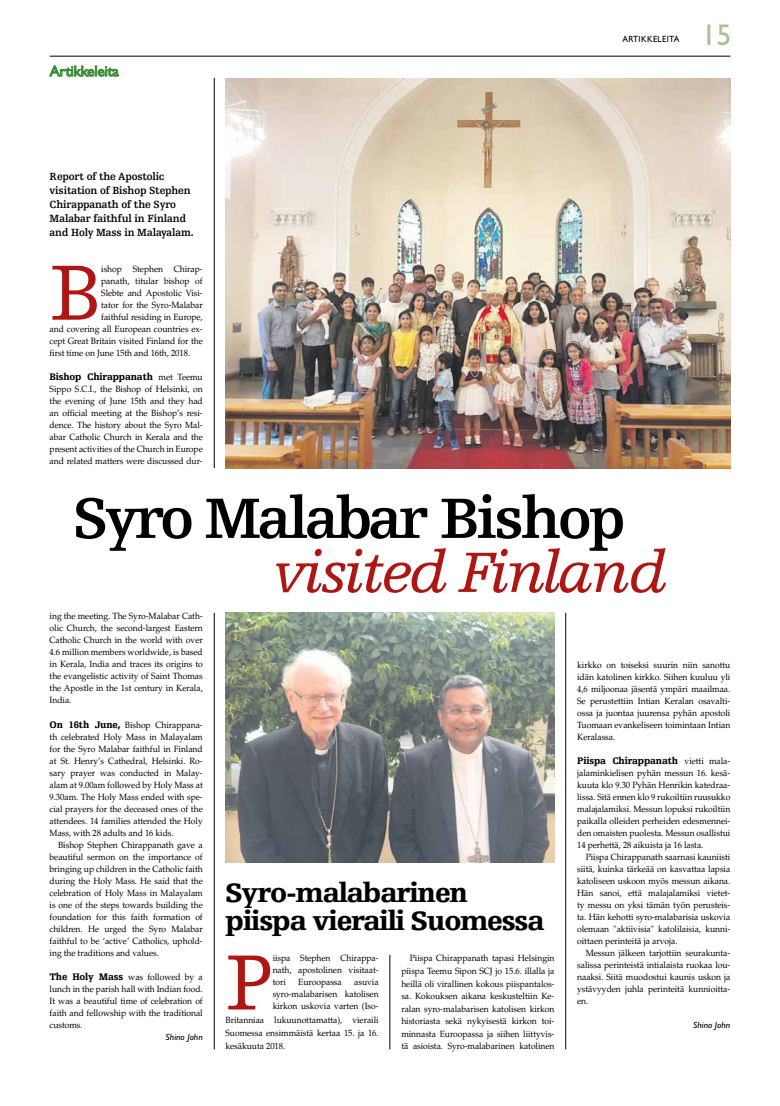
<style>
.page{position:relative;width:780px;height:1106px;background:#fff}
.page>*{position:absolute;margin:0;border:0;box-sizing:border-box;transform-origin:0 0}
.t1{font:82.6px "Egyptienne FLT Std";color:#ae1613;scale:.95 1}
.t2{font:700 60px "Egyptienne FLT Std";letter-spacing:-.05em;color:#000}
.t3{font:italic 60px "Egyptienne FLT Std";letter-spacing:-.05em;color:#ae1613}
.t4{font:30px "Gill Sans Std";color:#aac194}
.t5{font:900 28px/28px "Egyptienne FLT Std";letter-spacing:-.04em;color:#000}
.t6{font:15px "Gill Sans Std";letter-spacing:-.01em;color:#3a8c38}
.t7{font:700 11px/14px "Egyptienne FLT Std";letter-spacing:-.015em;color:#000;scale:.95 1}
.t8{font:900 10px "Egyptienne FLT Std";letter-spacing:-.015em;color:#000;scale:.95 1}
.t9{font:9px/12px "Palatino LT Std";letter-spacing:-.005em;color:#000;text-align:justify;scale:.95 1}
.t10{font:italic 9px "Gill Sans Std";color:#000;scale:1.05 1}
.t11{font:9px "Gill Sans Std";letter-spacing:.04em;color:#000;scale:.95 1}
.s1{font-family:"Palatino LT Std";font-weight:400;font-size:9px}
.s2{font-family:"Egyptienne FLT Std";font-weight:900;font-size:10px}
</style>
<div class="page">
<hr style="left:50px;top:56px;width:680px;height:1px;background:#000">
<svg style="left:49px;top:66px;width:70px;height:10px"></svg>
<img style="left:225px;top:613px;width:329px;height:249px">
<img style="left:225px;top:78px;width:505px;height:390px">
<hr style="left:214px;top:78px;width:1px;height:390px;background:#000">
<hr style="left:214px;top:613px;width:1px;height:436px;background:#000">
<hr style="left:565px;top:613px;width:1px;height:436px;background:#000">
<hr style="left:389px;top:954px;width:1px;height:95px;background:#000">
<h3 class="t6" style="left:50px;top:62px;width:71px">Artikkeleita</h3>
<p class="t7" style="left:50px;top:169px;width:153px">Report of the Apostolic visitation of Bishop Stephen<br>Chirappanath of the Syro<br>Malabar faithful in Finland and Holy Mass in Malayalam.</p>
<h1 class="t1" style="left:50px;top:247px;width:57px">B</h1>
<p class="t9" style="left:101px;top:263px;width:108px">ishop Stephen Chirap-</p>
<p class="t9" style="left:101px;top:275px;width:108px">panath, titular bishop of</p>
<p class="t9" style="left:101px;top:287px;width:108px">Slebte and Apostolic Visi-</p>
<p class="t9" style="left:101px;top:299px;width:108px">tator for the Syro-Malabar</p>
<p class="t9" style="left:101px;top:311px;width:108px">faithful residing in Europe,</p>
<p class="t9" style="left:50px;top:323px;width:163px">and covering all European countries ex-</p>
<p class="t9" style="left:50px;top:335px;width:163px">cept Great Britain visited Finland for the</p>
<p class="t9" style="left:50px;top:347px;width:149px">first time on June 15th and 16th, 2018.</p>
<p class="t8" style="left:50px;top:371px;width:163px">Bishop Chirappanath <span class="s1">met Teemu</span></p>
<p class="t9" style="left:50px;top:383px;width:163px">Sippo S.C.I., the Bishop of Helsinki, on the evening of June 15th and they had an official meeting at the Bishop’s resi&shy;dence. The history about the Syro Mal&shy;abar Catholic Church in Kerala and the present activities of the Church in Europe and related matters were discussed dur-</p>
<p class="t11" style="left:622px;top:34px;width:62px">ARTIKKELEITA</p>
<h3 class="t4" style="left:701px;top:18px;width:31px">15</h3>
<h2 class="t2" style="left:72px;top:485px;width:554px">Syro Malabar Bishop</h2>
<h2 class="t3" style="left:273px;top:539px;width:396px">visited Finland</h2>
<p class="t9" style="left:50px;top:610px;width:163px">ing the meeting. The Syro-Malabar Cath&shy;olic Church, the second-largest Eastern Catholic Church in the world with over 4.6 million members worldwide, is based in Kerala, India and traces its origins to the evangelistic activity of Saint Thomas the Apostle in the 1st century in Kerala, India.</p>
<p class="t9" style="left:50px;top:718px;width:163px"><span class="s2">On 16th June,</span> Bishop Chirappana&shy;th celebrated Holy Mass in Malayalam for the Syro Malabar faithful in Finland at St. Henry’s Cathedral, Helsinki. Ro&shy;sary prayer was conducted in Malay&shy;alam at 9.00am followed by Holy Mass at 9.30am. The Holy Mass ended with spe&shy;cial prayers for the deceased ones of the attendees. 14 families attended the Holy Mass, with 28 adults and 16 kids.</p>
<p class="t9" style="left:50px;top:838px;width:163px;text-indent:9px">Bishop Stephen Chirappanath gave a beautiful sermon on the importance of bringing up children in the Catholic faith during the Holy Mass. He said that the celebration of Holy Mass in Malayalam is one of the steps towards building the foundation for this faith formation of children. He urged the Syro Malabar faithful to be ‘active’ Catholics, uphold&shy;ing the traditions and values.</p>
<p class="t9" style="left:50px;top:970px;width:163px"><span class="s2">The Holy Mass</span> was followed by a lunch in the parish hall with Indian food.<br>It was a beautiful time of celebration of faith and fellowship with the traditional customs.</p>
<p class="t10" style="left:165px;top:1031px;width:37px">Shino John</p>
<h3 class="t5" style="left:225px;top:878px;width:321px">Syro-malabarinen piispa vieraili Suomessa</h3>
<h1 class="t1" style="left:225px;top:937px;width:52px">P</h1>
<p class="t9" style="left:273px;top:952px;width:113px">iispa Stephen Chirappa&shy;nath, apostolinen visitaat&shy;tori</p>
<p class="t9" style="left:298px;top:976px;width:47px">Euroopassa</p>
<p class="t9" style="left:273px;top:976px;width:113px;text-indent:81px">asuvia syro-malabarisen katolisen kirkon uskovia varten (Iso-</p>
<p class="t9" style="left:225px;top:1013px;width:163px;line-height:13.3px">Britanniaa lukuunottamatta), vieraili Suomessa ensimmäistä kertaa 15. ja 16. kesäkuuta 2018.</p>
<p class="t9" style="left:401px;top:952px;width:163px;line-height:12.5px;text-indent:9px">Piispa Chirappanath tapasi Helsingin piispa Teemu Sipon SCJ jo 15.6. illalla ja heillä oli virallinen kokous piispantalos&shy;sa. Kokouksen aikana keskusteltiin Ke&shy;ralan syro-malabarisen katolisen kirkon historiasta sekä nykyisestä kirkon toi&shy;minnasta Euroopassa ja siihen liittyvis&shy;tä asioista. Syro-malabarinen katolinen</p>
<p class="t9" style="left:577px;top:659px;width:163px">kirkko on toiseksi suurin niin sanottu idän katolinen kirkko. Siihen kuuluu yli 4,6 miljoonaa jäsentä ympäri maailmaa.<br>Se perustettiin Intian Keralan osavalti&shy;ossa ja juontaa juurensa pyhän apostoli Tuomaan evankeliseen toimintaan Intian Keralassa.</p>
<p class="t8" style="left:577px;top:755px;width:163px">Piispa Chirappanath <span class="s1">vietti mala-</span></p>
<p class="t9" style="left:577px;top:767px;width:163px">jalaminkielisen pyhän messun 16. kesä&shy;kuuta klo 9.30 Pyhän Henrikin katedraa&shy;lissa. Sitä ennen klo 9 rukoiltiin ruusukko malajalamiksi. Messun lopuksi rukoiltiin paikalla olleiden perheiden edesmennei&shy;den omaisten puolesta. Messun osallistui 14 perhettä, 28 aikuista ja 16 lasta.</p>
<p class="t9" style="left:577px;top:851px;width:163px;text-indent:9px">Piispa Chirappanath saarnasi kauniisti siitä, kuinka tärkeää on kasvattaa lapsia katoliseen uskoon myös messun aikana.<br>Hän sanoi, että malajalamiksi vietet&shy;ty messu on yksi tämän työn perusteis&shy;ta. Hän kehotti syro-malabarisia uskovia olemaan "aktiivisia" katolilaisia, kunni&shy;oittaen perinteitä ja arvoja.</p>
<p class="t9" style="left:577px;top:947px;width:163px;text-indent:9px">Messun jälkeen tarjottiin seurakunta&shy;salissa perinteistä intialaista ruokaa lou&shy;naaksi. Siitä muodostui kaunis uskon ja ystävyyden juhla perinteitä kunnioitta&shy;en.</p>
<p class="t10" style="left:693px;top:1020px;width:37px">Shino John</p>
</div>
